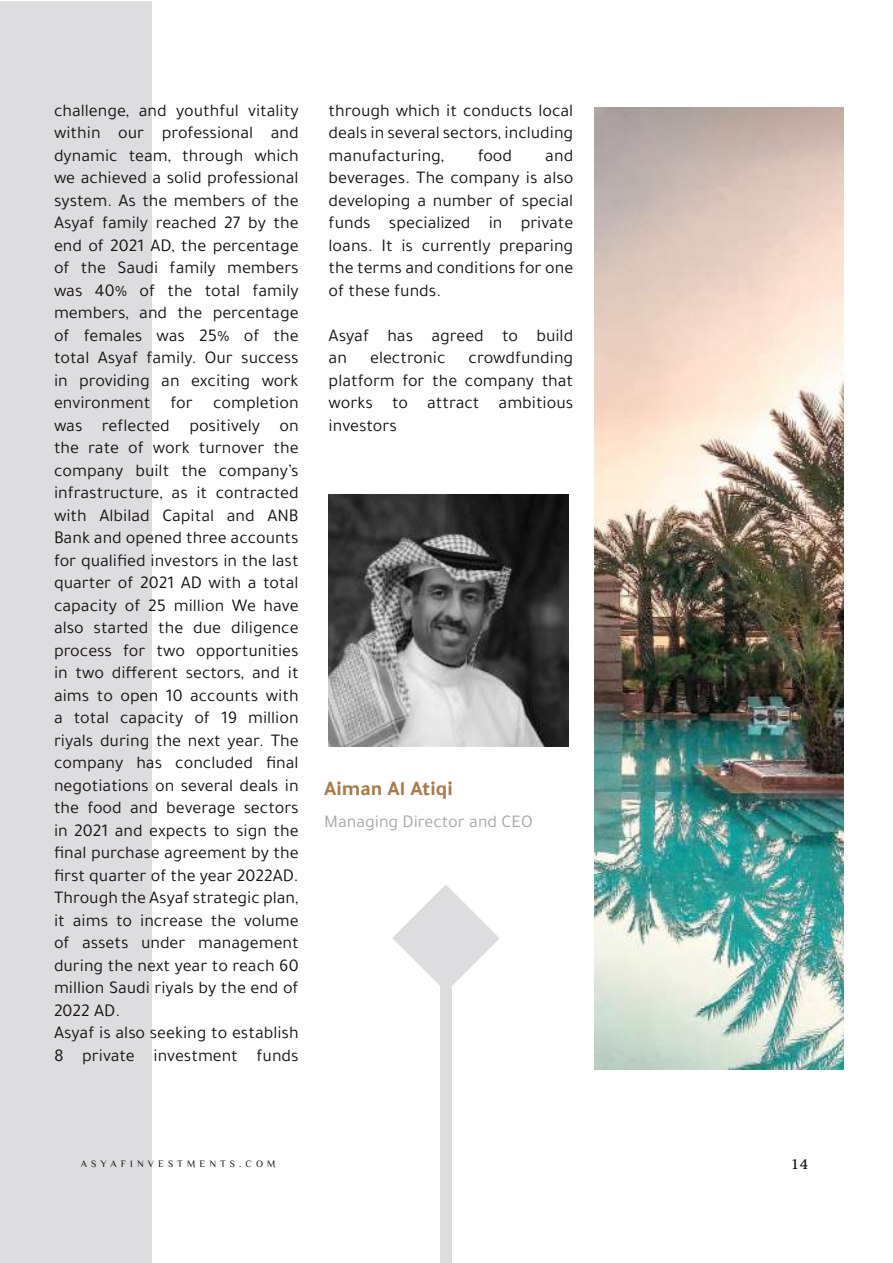
<style>
.page{position:relative;width:893px;height:1263px;background:#fff}
.page>*{position:absolute;margin:0;border:0;box-sizing:border-box;transform-origin:0 0}
.t1{font:700 21px "Tajawal";color:#a77b4c}
.t2{font:18px/22.5px "Tajawal";color:#161513;text-align:justify}
.t3{font:18px "Tajawal";color:#a7a7a7}
.t4{font:15px "Ara Etab Al Monie'ee";letter-spacing:.27em;color:#161513}
.t5{font:15px "Nebras";color:#161513}
</style>
<div class="page">
<div style="left:0;top:1px;width:151px;height:1261px;background:#dddcde"></div>
<img style="left:594px;top:107px;width:249px;height:962px">
<img style="left:328px;top:495px;width:241px;height:251px">
<div style="left:440px;top:938px;width:12px;height:325px;background:#dddcde"></div>
<svg style="left:392px;top:885px;width:108px;height:101px"></svg>
<p class="t2" style="left:54px;top:99px;width:246px;text-align:left">challenge, and youthful vitality within our professional and dynamic team, through which we achieved a solid professional system. As the members of the<br>Asyaf family reached 27 by the end of 2021 AD, the percentage of the Saudi family members was 40% of the total family members, and the percentage of females was 25% of the total Asyaf family. Our success in providing an exciting work environment for completion was reflected positively on the rate of work turnover the company built the company’s infrastructure, as it contracted with Albilad Capital and ANB<br>Bank and opened three accounts for qualified investors in the last quarter of 2021 AD with a total capacity of 25 million We have also started the due diligence process for two opportunities in two different sectors, and it aims to open 10 accounts with a total capacity of 19 million riyals during the next year. The company has concluded final negotiations on several deals in the food and beverage sectors in 2021 and expects to sign the final purchase agreement by the first quarter of the year 2022AD.<br>Through the Asyaf strategic plan, it aims to increase the volume of assets under management during the next year to reach 60 million Saudi riyals by the end of<br>2022 AD.<br>Asyaf is also seeking to establish<br>8 private investment funds</p>
<p class="t2" style="left:329px;top:99px;width:246px">through which it conducts local deals in several sectors, including manufacturing,</p>
<p class="t2" style="left:478px;top:144px;width:36px">food</p>
<p class="t2" style="left:329px;top:144px;width:246px;text-indent:217px">and beverages. The company is also developing a number of special funds specialized in private loans. It is currently preparing the terms and conditions for one of these funds.</p>
<p class="t2" style="left:329px;top:324px;width:246px">Asyaf has agreed to build an</p>
<p class="t2" style="left:329px;top:346px;width:246px;text-indent:140px">crowdfunding platform for the company that works to attract ambitious investors</p>
<p class="t2" style="left:370px;top:346px;width:77px">electronic</p>
<p class="t1" style="left:324px;top:772px;width:130px">Aiman Al Atiqi</p>
<p class="t3" style="left:324px;top:809px;width:210px">Managing Director and CEO</p>
<p class="t4" style="left:81px;top:1158px;width:196px">ASYAFINVESTMENTS.COM</p>
<p class="t5" style="left:791px;top:1155px;width:19px">14</p>
</div>
